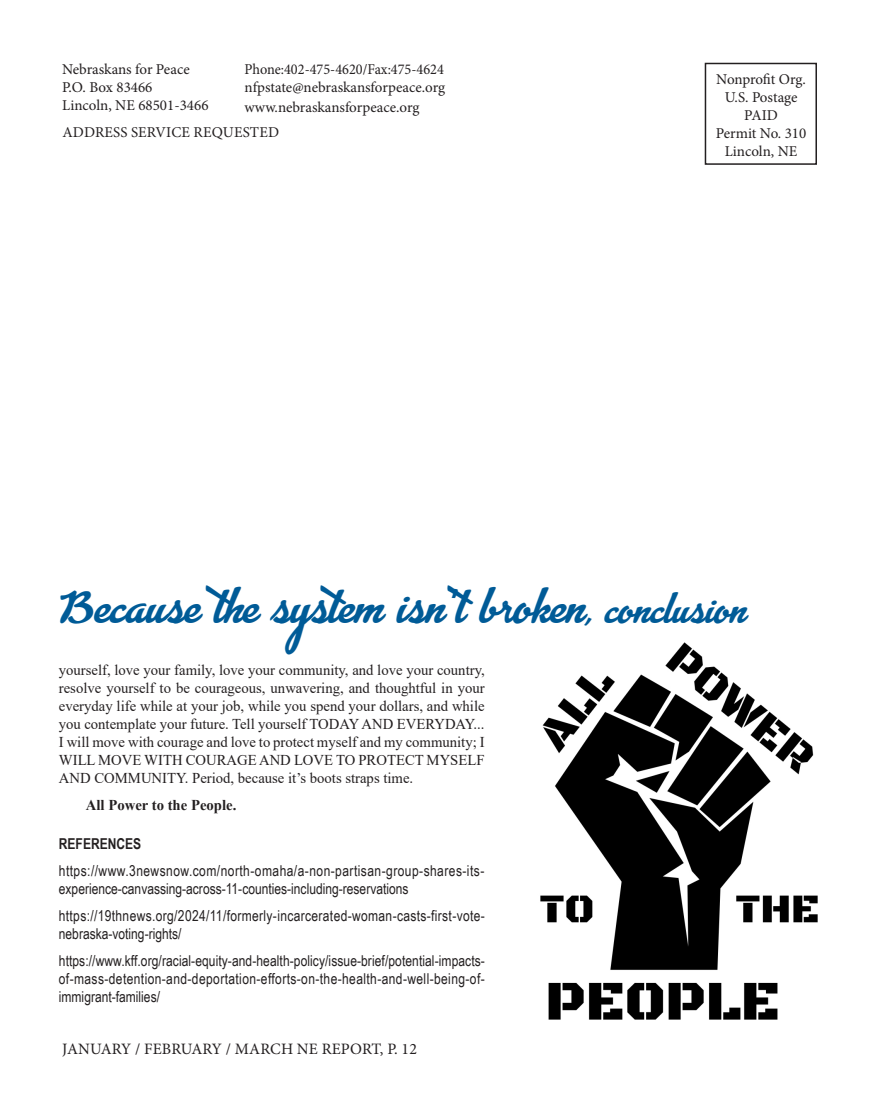
<style>
.page{position:relative;width:878px;height:1107px;background:#fff}
.page>*{position:absolute;margin:0;border:0;box-sizing:border-box;transform-origin:0 0}
.Body_text{font:700 42px "Advertising Script";color:#005b97}
.t1{font:15.9px "Minion Pro";letter-spacing:.01em;color:#231f20}
.Body_text-2{font:15px/18px "Times New Roman";color:#231f20;text-align:justify}
.Body_text-3{font:15px/18px "Arial Narrow";letter-spacing:.025em;color:#231f20}
.t2{font:15px "Minion Pro";color:#231f20}
.Body_text-4{font:15px/18px "Arial Narrow";color:#231f20}
.t3{font:15px "Minion Pro";color:#231f20;scale:.95 1}
.Body_text-5{font:700 15px "Times New Roman";color:#231f20}
.Body_text-6{font:700 15px "Arial Narrow";color:#231f20}
.s1{font-size:36px}
</style>
<div class="page">
<div style="left:704px;top:63px;width:113px;height:102px;border:2px solid #231f20"></div>
<img style="left:540px;top:642px;width:278px;height:378px">
<p class="t2" style="left:62px;top:59px;width:129px">Nebraskans for Peace</p>
<p class="t2" style="left:62px;top:77px;width:92px">P.O. Box 83466</p>
<p class="t2" style="left:62px;top:95px;width:148px">Lincoln, NE 68501-3466</p>
<p class="t3" style="left:244px;top:59px;width:211px">Phone:402-475-4620/Fax:475-4624</p>
<p class="t2" style="left:244px;top:77px;width:202px">nfpstate@nebraskansforpeace.org</p>
<p class="t2" style="left:244px;top:97px;width:176px">www.nebraskansforpeace.org</p>
<p class="t2" style="left:62px;top:122px;width:218px">ADDRESS SERVICE REQUESTED</p>
<p class="t2" style="left:716px;top:69px;width:91px">Nonprofit Org.</p>
<p class="t2" style="left:724px;top:87px;width:74px">U.S. Postage</p>
<p class="t2" style="left:744px;top:105px;width:35px">PAID</p>
<p class="t2" style="left:715px;top:123px;width:92px">Permit No. 310</p>
<p class="t2" style="left:724px;top:141px;width:74px">Lincoln, NE</p>
<p class="Body_text" style="left:59px;top:584px;width:689px">Because the system isn’t broken, <span class="s1">conclusion</span></p>
<p class="Body_text-2" style="left:59px;top:660px;width:427px">yourself, love your family, love your community, and love your country, resolve yourself to be courageous, unwavering, and thoughtful in your everyday life while at your job, while you spend your dollars, and while you contemplate your future. Tell yourself TODAY AND EVERYDAY...<br>I will move with courage and love to protect myself and my community; I WILL MOVE WITH COURAGE AND LOVE TO PROTECT MYSELF AND COMMUNITY. Period, because it’s boots straps time.</p>
<p class="Body_text-5" style="left:86px;top:794px;width:152px">All Power to the People.</p>
<p class="Body_text-6" style="left:59px;top:833px;width:84px">REFERENCES</p>
<p class="Body_text-4" style="left:59px;top:861px;width:427px">https://www.3newsnow.com/north-omaha/a-non-partisan-group-shares-its&shy;experience-canvassing-across-11-counties-including-reservations</p>
<p class="Body_text-3" style="left:59px;top:906px;width:427px">https://19thnews.org/2024/11/formerly-incarcerated-woman-casts-first-vote&shy;nebraska-voting-rights/</p>
<p class="Body_text-3" style="left:59px;top:951px;width:427px;text-align:justify">https://www.kff.org/racial-equity-and-health-policy/issue-brief/potential-impacts&shy;of-mass-detention-and-deportation-efforts-on-the-health-and-well-being-of&shy;immigrant-families/</p>
<p class="t1" style="left:62px;top:1038px;width:356px">JANUARY / FEBRUARY / MARCH NE REPORT, P. 12</p>
</div>
